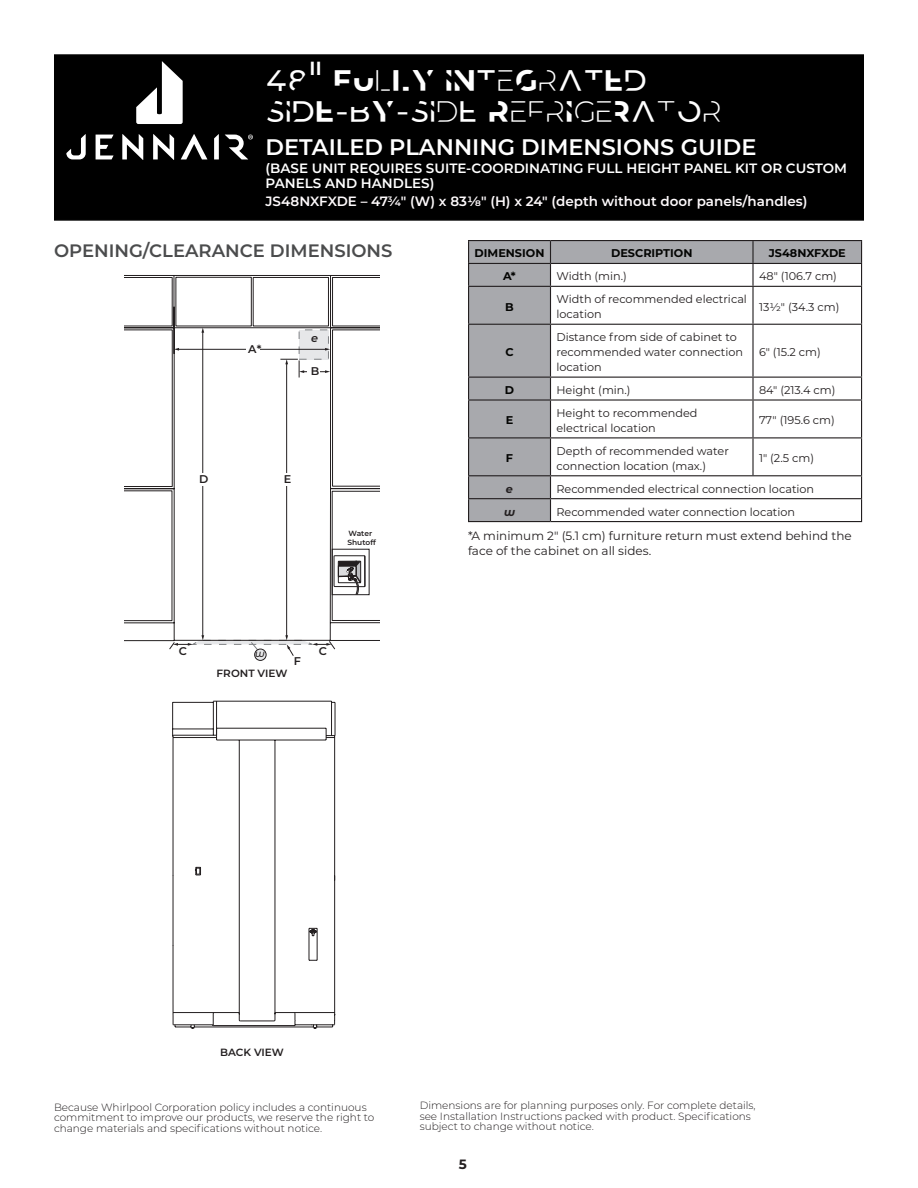
<style>
.page{position:relative;width:918px;height:1188px;background:#fff}
.page>*{position:absolute;margin:0;border:0;box-sizing:border-box;transform-origin:0 0}
.t1{font:36px/31.5px "Jennair Defiant Sans";color:#fff}
.t2{font:600 22.5px "Montserrat";color:#fff}
.JA_Subtopic_header{font:600 18px "Montserrat";color:#4b4c4d}
.t3{font:600 13.5px/15px "Montserrat";color:#fff}
.t4{font:600 13.5px "Montserrat";color:#fefafc}
.t5{font:700 13.5px "Montserrat";color:#231f20}
.JA_Body{font:12px/15px "Montserrat";color:#231f20}
.JA_Body-2{font:11.25px/15px "Montserrat";color:#231f20}
.JA_Body_Bold{font:700 11.25px "Montserrat";color:#040503}
.t6{font:600 11.25px "Montserrat";color:#231f20}
.JA_Body-3{font:700 11.25px "Montserrat";color:#040503}
.JA_Body-4{font:italic 700 11.25px "Montserrat";color:#231f20}
.t7{font:italic 600 11.25px "Montserrat";color:#231f20}
.t8{font:300 10.5px/10.5px "Montserrat";color:#231f20}
.Table_Callouts{font:600 10.5px "Montserrat";color:#231f20}
.JA_Callouts{font:600 10.5px "Montserrat";letter-spacing:-.005em;color:#231f20}
.t9{font:italic 500 9.9px "Montserrat";color:#231f20}
.t10{font:600 7.5px/9px "Montserrat";color:#231f20}
.s1{font-family:"ITC Avant Garde Std";font-size:45px}
.s2{font-family:"Montserrat"}
.s3{font-size:9px}
</style>
<div class="page">
<div style="left:54px;top:54px;width:810px;height:167px;background:#000;border:2px solid #000"></div>
<svg style="left:96px;top:135px;width:18px;height:24px"></svg>
<svg style="left:153px;top:134px;width:21px;height:26px"></svg>
<svg style="left:181px;top:134px;width:26px;height:25px"></svg>
<svg style="left:214px;top:134px;width:5px;height:25px"></svg>
<svg style="left:122px;top:134px;width:21px;height:26px"></svg>
<svg style="left:66px;top:134px;width:20px;height:25px"></svg>
<svg style="left:136px;top:61px;width:47px;height:63px"></svg>
<svg style="left:225px;top:135px;width:28px;height:24px"></svg>
<svg style="left:469px;top:241px;width:392px;height:280px"></svg>
<hr style="left:468px;top:240px;width:82px;height:1px;background:#231f20">
<hr style="left:550px;top:240px;width:203px;height:1px;background:#231f20">
<hr style="left:753px;top:240px;width:109px;height:1px;background:#231f20">
<hr style="left:752px;top:241px;width:2px;height:22px;background:#231f20">
<hr style="left:468px;top:263px;width:82px;height:1px;background:#231f20">
<hr style="left:550px;top:263px;width:203px;height:1px;background:#231f20">
<hr style="left:753px;top:263px;width:109px;height:1px;background:#231f20">
<svg style="left:468px;top:241px;width:1px;height:45px"></svg>
<svg style="left:550px;top:241px;width:1px;height:45px"></svg>
<hr style="left:752px;top:264px;width:2px;height:22px;background:#231f20">
<svg style="left:861px;top:241px;width:1px;height:45px"></svg>
<hr style="left:468px;top:286px;width:82px;height:1px;background:#231f20">
<hr style="left:468px;top:287px;width:1px;height:37px;background:#231f20">
<hr style="left:550px;top:286px;width:203px;height:1px;background:#231f20">
<hr style="left:550px;top:287px;width:1px;height:37px;background:#231f20">
<hr style="left:753px;top:286px;width:109px;height:1px;background:#231f20">
<hr style="left:752px;top:287px;width:2px;height:37px;background:#231f20">
<hr style="left:861px;top:287px;width:1px;height:37px;background:#231f20">
<hr style="left:468px;top:324px;width:82px;height:1px;background:#231f20">
<hr style="left:468px;top:325px;width:1px;height:52px;background:#231f20">
<hr style="left:550px;top:324px;width:203px;height:1px;background:#231f20">
<hr style="left:550px;top:325px;width:1px;height:52px;background:#231f20">
<hr style="left:753px;top:324px;width:109px;height:1px;background:#231f20">
<hr style="left:752px;top:325px;width:2px;height:52px;background:#231f20">
<hr style="left:861px;top:325px;width:1px;height:52px;background:#231f20">
<svg style="left:468px;top:378px;width:1px;height:21px"></svg>
<svg style="left:550px;top:378px;width:1px;height:21px"></svg>
<hr style="left:752px;top:378px;width:2px;height:21px;background:#231f20">
<svg style="left:861px;top:378px;width:1px;height:21px"></svg>
<hr style="left:468px;top:401px;width:1px;height:36px;background:#231f20">
<hr style="left:468px;top:438px;width:1px;height:37px;background:#231f20">
<svg style="left:468px;top:476px;width:1px;height:45px"></svg>
<hr style="left:550px;top:401px;width:1px;height:36px;background:#231f20">
<hr style="left:752px;top:401px;width:2px;height:36px;background:#231f20">
<hr style="left:861px;top:401px;width:1px;height:36px;background:#231f20">
<hr style="left:550px;top:438px;width:1px;height:37px;background:#231f20">
<hr style="left:752px;top:438px;width:2px;height:37px;background:#231f20">
<hr style="left:861px;top:438px;width:1px;height:37px;background:#231f20">
<svg style="left:550px;top:476px;width:1px;height:45px"></svg>
<svg style="left:861px;top:476px;width:1px;height:45px"></svg>
<hr style="left:468px;top:377px;width:82px;height:1px;background:#231f20">
<hr style="left:468px;top:399px;width:82px;height:2px;background:#231f20">
<hr style="left:468px;top:437px;width:82px;height:1px;background:#231f20">
<hr style="left:468px;top:475px;width:82px;height:1px;background:#231f20">
<hr style="left:468px;top:498px;width:82px;height:1px;background:#231f20">
<hr style="left:468px;top:521px;width:82px;height:1px;background:#231f20">
<hr style="left:550px;top:377px;width:203px;height:1px;background:#231f20">
<hr style="left:753px;top:377px;width:109px;height:1px;background:#231f20">
<hr style="left:550px;top:399px;width:203px;height:2px;background:#231f20">
<hr style="left:753px;top:399px;width:109px;height:2px;background:#231f20">
<hr style="left:550px;top:437px;width:203px;height:1px;background:#231f20">
<hr style="left:753px;top:437px;width:109px;height:1px;background:#231f20">
<hr style="left:550px;top:475px;width:203px;height:1px;background:#231f20">
<hr style="left:753px;top:475px;width:109px;height:1px;background:#231f20">
<hr style="left:550px;top:498px;width:203px;height:1px;background:#231f20">
<hr style="left:753px;top:498px;width:109px;height:1px;background:#231f20">
<hr style="left:550px;top:521px;width:203px;height:1px;background:#231f20">
<hr style="left:753px;top:521px;width:109px;height:1px;background:#231f20">
<svg style="left:124px;top:275px;width:256px;height:366px"></svg>
<svg style="left:255px;top:649px;width:11px;height:11px"></svg>
<div style="left:254px;top:649px;width:12px;height:12px;border:1px solid #231f20;border-radius:50%"></div>
<div style="left:299px;top:330px;width:29px;height:29px;background:#e6e7e9"></div>
<div style="left:299px;top:330px;width:30px;height:30px;border:1px dashed #808285"></div>
<hr style="left:202px;top:332px;width:1px;height:304px;background:#231f20">
<svg style="left:201px;top:328px;width:3px;height:5px"></svg>
<div style="left:197px;top:473px;width:12px;height:12px;background:#fff"></div>
<hr style="left:178px;top:349px;width:148px;height:1px;background:#231f20">
<svg style="left:174px;top:348px;width:5px;height:3px"></svg>
<svg style="left:325px;top:348px;width:5px;height:3px"></svg>
<div style="left:246px;top:343px;width:13px;height:13px;background:#fff"></div>
<hr style="left:286px;top:363px;width:1px;height:273px;background:#231f20">
<svg style="left:280px;top:359px;width:50px;height:19px"></svg>
<svg style="left:169px;top:635px;width:167px;height:22px"></svg>
<div style="left:280px;top:473px;width:13px;height:13px;background:#fff"></div>
<svg style="left:334px;top:555px;width:32px;height:38px"></svg>
<div style="left:332px;top:549px;width:37px;height:46px;border:1px solid #231f20"></div>
<svg style="left:191px;top:700px;width:144px;height:329px"></svg>
<svg style="left:172px;top:700px;width:117px;height:328px"></svg>
<h1 class="t1" style="left:266px;top:67px;width:458px">48<span class="s1">"</span> FULLY INTEGRATED<br>SIDE<span class="s2">-</span>BY<span class="s2">-</span>SIDE REFRIGERATOR</h1>
<h2 class="t2" style="left:266px;top:131px;width:493px">DETAILED PLANNING DIMENSIONS GUIDE</h2>
<p class="t3" style="left:266px;top:160px;width:583px">(BASE UNIT REQUIRES SUITE-COORDINATING FULL HEIGHT PANEL KIT OR CUSTOM<br>PANELS AND HANDLES)</p>
<p class="t4" style="left:266px;top:192px;width:544px">JS48NXFXDE – 47<sup>3</sup>⁄<span class="s3">4</span>" (W) x 831/8" (H) x 24" (depth without door panels/handles)</p>
<p class="JA_Subtopic_header" style="left:54px;top:238px;width:340px">OPENING/CLEARANCE DIMENSIONS</p>
<p class="JA_Body_Bold" style="left:475px;top:245px;width:71px">DIMENSION</p>
<p class="JA_Body_Bold" style="left:611px;top:245px;width:83px">DESCRIPTION</p>
<p class="JA_Body_Bold" style="left:769px;top:245px;width:79px">JS48NXFXDE</p>
<p class="JA_Body-3" style="left:503px;top:268px;width:14px">A*</p>
<p class="JA_Body-2" style="left:556px;top:268px;width:72px">Width (min.)</p>
<p class="JA_Body-2" style="left:759px;top:268px;width:79px">48" (106.7 cm)</p>
<p class="JA_Body-3" style="left:505px;top:299px;width:10px">B</p>
<p class="JA_Body-2" style="left:556px;top:291px;width:192px">Width of recommended electrical location</p>
<p class="JA_Body-2" style="left:759px;top:299px;width:82px">131/2" (34.3 cm)</p>
<p class="JA_Body-3" style="left:505px;top:344px;width:10px">C</p>
<p class="JA_Body-2" style="left:556px;top:329px;width:188px">Distance from side of cabinet to recommended water connection location</p>
<p class="t7" style="left:311px;top:330px;width:8px">e</p>
<p class="t6" style="left:248px;top:341px;width:15px">A*</p>
<p class="JA_Body-2" style="left:759px;top:344px;width:63px">6" (15.2 cm)</p>
<p class="t6" style="left:311px;top:363px;width:10px">B</p>
<p class="t6" style="left:199px;top:471px;width:11px">D</p>
<p class="t6" style="left:284px;top:471px;width:9px">E</p>
<p class="t10" style="left:347px;top:528px;width:30px">Water<br>Shutoff</p>
<p class="t6" style="left:179px;top:643px;width:10px">C</p>
<p class="t6" style="left:319px;top:643px;width:10px">C</p>
<p class="t9" style="left:255px;top:647px;width:11px">w</p>
<p class="t6" style="left:294px;top:653px;width:9px">F</p>
<p class="Table_Callouts" style="left:217px;top:666px;width:72px">FRONT VIEW</p>
<p class="JA_Body-3" style="left:505px;top:382px;width:11px">D</p>
<p class="JA_Body-2" style="left:557px;top:382px;width:76px">Height (min.)</p>
<p class="JA_Body-2" style="left:759px;top:382px;width:78px">84" (213.4 cm)</p>
<p class="JA_Body-3" style="left:506px;top:412px;width:9px">E</p>
<p class="JA_Body-2" style="left:557px;top:405px;width:142px">Height to recommended electrical location</p>
<p class="JA_Body-2" style="left:759px;top:413px;width:77px">77" (195.6 cm)</p>
<p class="JA_Body-3" style="left:506px;top:450px;width:9px">F</p>
<p class="JA_Body-2" style="left:557px;top:443px;width:174px">Depth of recommended water connection location (max.)</p>
<p class="JA_Body-2" style="left:759px;top:450px;width:57px">1" (2.5 cm)</p>
<p class="JA_Body-4" style="left:506px;top:481px;width:9px">e</p>
<p class="JA_Body-2" style="left:557px;top:481px;width:259px">Recommended electrical connection location</p>
<p class="JA_Body-4" style="left:504px;top:503px;width:13px">w</p>
<p class="JA_Body-2" style="left:557px;top:504px;width:240px">Recommended water connection location</p>
<p class="JA_Body" style="left:468px;top:528px;width:385px">*A minimum 2" (5.1 cm) furniture return must extend behind the face of the cabinet on all sides.</p>
<p class="JA_Callouts" style="left:220px;top:1045px;width:65px">BACK VIEW</p>
<p class="t8" style="left:54px;top:1101px;width:322px">Because Whirlpool Corporation policy includes a continuous commitment to improve our products, we reserve the right to change materials and specifications without notice.</p>
<p class="t8" style="left:420px;top:1100px;width:338px">Dimensions are for planning purposes only. For complete details, see Installation Instructions packed with product. Specifications subject to change without notice.</p>
<p class="t5" style="left:459px;top:1154px;width:10px">5</p>
</div>
